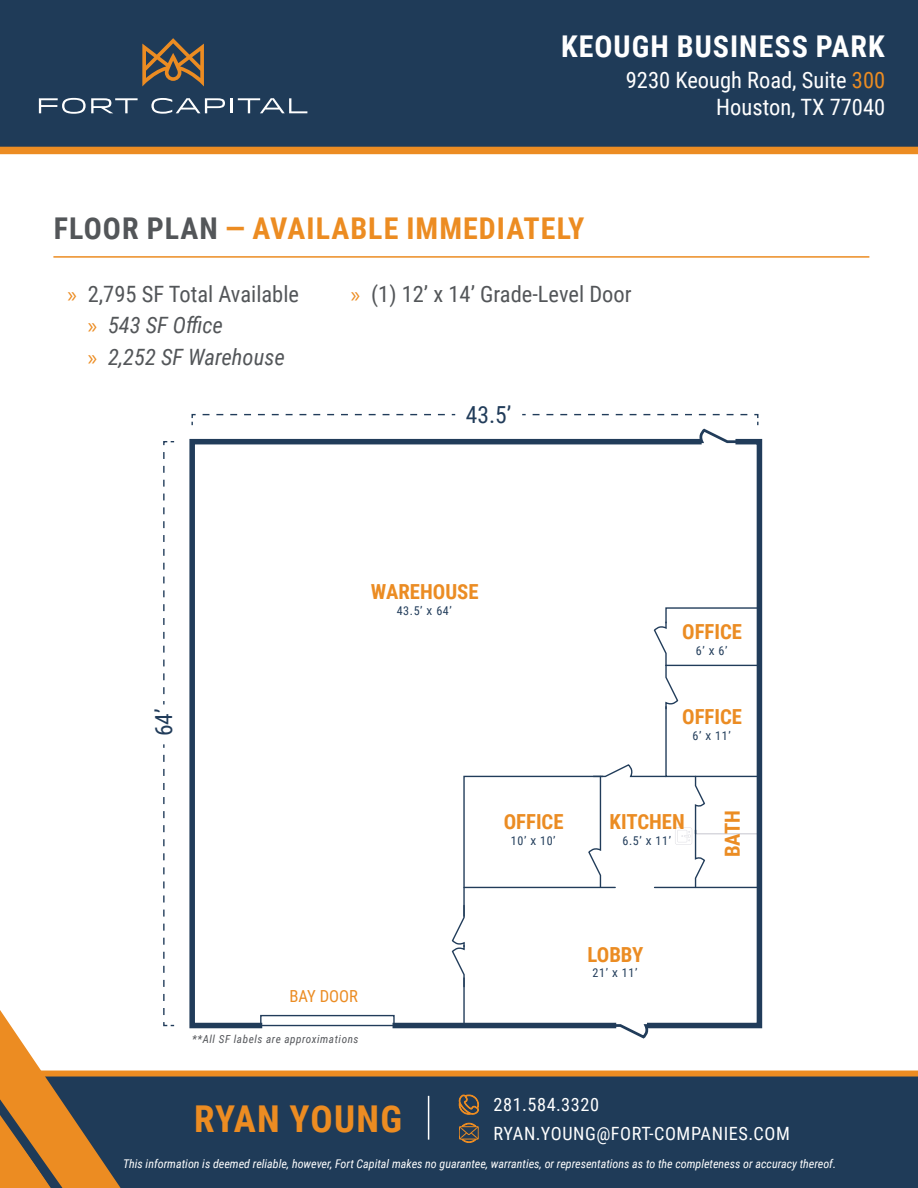
<style>
.page{position:relative;width:918px;height:1188px;background:#fff}
.page>*{position:absolute;margin:0;border:0;box-sizing:border-box;transform-origin:0 0}
.t1{font:700 37.05px "Roboto Condensed";letter-spacing:.035em;color:#ec8c22}
.t2{font:700 30px "Roboto Condensed";letter-spacing:.035em;color:#ec8c22}
.t3{font:700 30px "Roboto Condensed";letter-spacing:.035em;color:#fff}
.t4{font:23.4px "Roboto Condensed";color:#213c5a}
.t5{font:22.5px "Roboto Condensed";color:#535659}
.t6{font:22.5px "Roboto Condensed";color:#fff}
.t7{font:italic 22.5px "Roboto Condensed";color:#535659}
.t8{font:700 20.7px "Roboto Condensed";color:#eb8c23}
.t9{font:18.3px "Roboto Condensed";letter-spacing:.035em;color:#fff}
.t10{font:16.65px "Roboto Condensed";color:#eb8c23}
.t11{font:12.15px "Roboto Condensed";letter-spacing:.05em;color:#213c5a}
.t12{font:italic 12px "Roboto Condensed";color:#fff}
.t13{font:italic 11.1px "Roboto Condensed";letter-spacing:.05em;color:#54565a}
.s1{color:#ec8c22}
.s2{color:#535659}
.s3{font-family:"Myriad Pro";color:#ec8c22}
.s4{font-family:"Myriad Pro";font-style:normal;color:#ec8c22}
</style>
<div class="page">
<svg style="left:189px;top:438px;width:452px;height:591px"></svg>
<div style="left:393px;top:1023px;width:223px;height:5px;background:#213c5a"></div>
<svg style="left:641px;top:438px;width:122px;height:591px"></svg>
<svg style="left:606px;top:1023px;width:46px;height:16px"></svg>
<hr style="left:463px;top:978px;width:2px;height:48px;background:#213c5a">
<div style="left:260px;top:1015px;width:135px;height:11px;border:1px solid #213c5a"></div>
<svg style="left:451px;top:607px;width:308px;height:381px"></svg>
<svg style="left:163px;top:1022px;width:11px;height:5px"></svg>
<svg style="left:163px;top:744px;width:2px;height:271px"></svg>
<svg style="left:163px;top:441px;width:11px;height:253px"></svg>
<svg style="left:191px;top:413px;width:5px;height:12px"></svg>
<svg style="left:203px;top:414px;width:252px;height:1px"></svg>
<svg style="left:533px;top:413px;width:226px;height:31px"></svg>
<div style="left:0;top:0;width:918px;height:154px;background:#1f3b58"></div>
<svg style="left:142px;top:38px;width:62px;height:48px"></svg>
<svg style="left:39px;top:98px;width:99px;height:16px"></svg>
<svg style="left:151px;top:98px;width:74px;height:16px"></svg>
<hr style="left:230px;top:98px;width:3px;height:15px;background:#fff">
<svg style="left:238px;top:98px;width:69px;height:15px"></svg>
<hr style="left:53px;top:256px;width:816px;height:2px;background:#ec8c22">
<div style="left:121px;top:1071px;width:797px;height:117px;background:#1f3b58"></div>
<svg style="left:0;top:1010px;width:121px;height:178px"></svg>
<svg style="left:459px;top:1094px;width:21px;height:21px"></svg>
<svg style="left:459px;top:1123px;width:20px;height:20px"></svg>
<hr style="left:428px;top:1096px;width:1px;height:44px;background:#fff">
<p class="t3" style="left:561px;top:26px;width:325px">KEOUGH BUSINESS PARK</p>
<p class="t6" style="left:626px;top:65px;width:261px">9230 Keough Road, Suite <span class="s1">300</span></p>
<p class="t6" style="left:716px;top:92px;width:170px">Houston, TX 77040</p>
<p class="t2" style="left:54px;top:207px;width:532px"><span class="s2">FLOOR PLAN</span> — AVAILABLE IMMEDIATELY</p>
<p class="t5" style="left:68px;top:278px;width:233px"><span class="s3">»</span> 2,795 SF Total Available</p>
<p class="t7" style="left:88px;top:309px;width:137px"><span class="s4">»</span> 543 SF Office</p>
<p class="t7" style="left:88px;top:341px;width:198px"><span class="s4">»</span> 2,252 SF Warehouse</p>
<p class="t5" style="left:351px;top:278px;width:282px"><span class="s3">»</span> (1) 12’ x 14’ Grade-Level Door</p>
<p class="t4" style="left:466px;top:398px;width:47px">43.5’</p>
<p class="t4" style="left:147px;top:736px;width:29px;rotate:-90deg">64’</p>
<p class="t8" style="left:371px;top:577px;width:109px">WAREHOUSE</p>
<p class="t11" style="left:397px;top:602px;width:57px">43.5’ X 64’</p>
<p class="t8" style="left:504px;top:807px;width:61px">OFFICE</p>
<p class="t11" style="left:511px;top:832px;width:46px">10’ X 10’</p>
<p class="t8" style="left:682px;top:617px;width:61px">OFFICE</p>
<p class="t11" style="left:696px;top:642px;width:33px">6’ X 6’</p>
<p class="t8" style="left:682px;top:702px;width:61px">OFFICE</p>
<p class="t11" style="left:693px;top:727px;width:40px">6’ X 11’</p>
<p class="t8" style="left:610px;top:807px;width:77px">KITCHEN</p>
<p class="t11" style="left:622px;top:832px;width:50px">6.5’ X 11’</p>
<p class="t8" style="left:718px;top:857px;width:48px;rotate:-90deg">BATH</p>
<p class="t8" style="left:588px;top:940px;width:57px">LOBBY</p>
<p class="t11" style="left:593px;top:965px;width:46px">21’ X 11’</p>
<p class="t10" style="left:289px;top:984px;width:70px">BAY DOOR</p>
<p class="t13" style="left:192px;top:1032px;width:168px">**All SF labels are approximations</p>
<p class="t9" style="left:494px;top:1092px;width:107px">281.584.3320</p>
<p class="t9" style="left:494px;top:1120px;width:298px">RYAN.YOUNG@FORT-COMPANIES.COM</p>
<p class="t1" style="left:194px;top:1092px;width:209px">RYAN YOUNG</p>
<p class="t12" style="left:123px;top:1156px;width:715px">This information is deemed reliable, however, Fort Capital makes no guarantee, warranties, or representations as to the completeness or accuracy thereof.</p>
</div>
